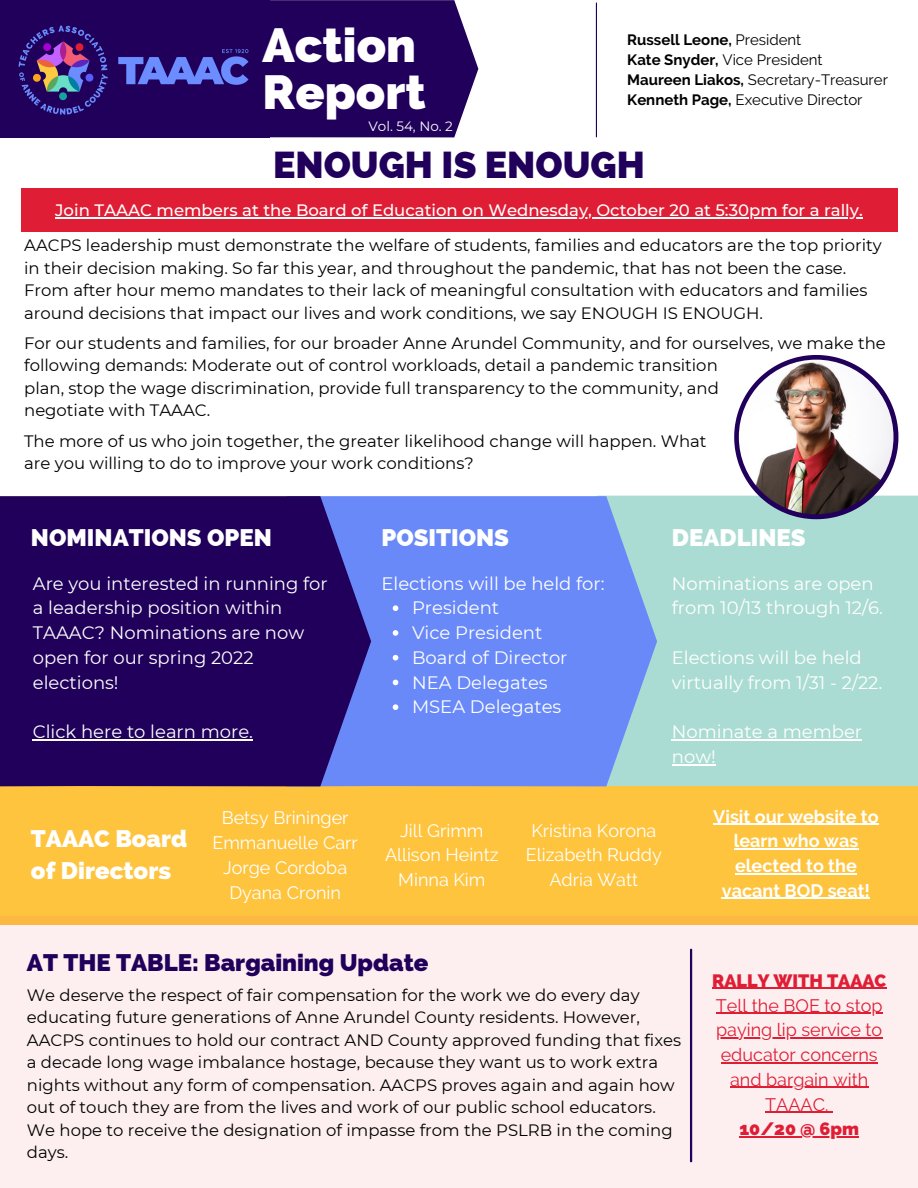
<style>
.page{position:relative;width:918px;height:1188px;background:#fff}
.page>*{position:absolute;margin:0;border:0;box-sizing:border-box;transform-origin:0 0}
.t1{font:800 48px "Raleway";color:#fff}
.t2{font:800 37.5px "Raleway";color:#20005b}
.t3{font:800 24px "Raleway";color:#fff}
.t4{font:800 24px "Raleway";color:#20005b}
.t5{font:18px/24.8px "Montserrat";color:#fff}
.t6{font:18px "Raleway";color:#fff}
.t7{font:18px/24.8px "Raleway";color:#df1e35;text-align:center}
.t8{font:700 18px/24.8px "Raleway";color:#fff;text-align:center}
.t9{font:800 18px "Raleway";color:#df1e35}
.t10{font:16.5px/22.5px "Montserrat";color:#000}
.t11{font:500 16.5px "Montserrat";color:#fff}
.t12{font:15px "Raleway";color:#000}
.t13{font:700 15px "Raleway";color:#000}
.t14{font:13.5px "Montserrat";color:#fff}
.s1{font-weight:400}
.s2{font-weight:700}
</style>
<div class="page">
<div style="left:657px;top:496px;width:261px;height:290px;background:#abdcd3"></div>
<svg style="left:734px;top:355px;width:164px;height:164px"></svg>
<img style="left:739px;top:360px;width:155px;height:154px;border-radius:50%">
<div style="left:0;top:786px;width:918px;height:139px;background:#fec43e"></div>
<hr style="left:596px;top:3px;width:1px;height:134px;background:#20005b">
<svg style="left:371px;top:496px;width:286px;height:290px;background:#6e90f5"></svg>
<svg style="left:0;top:496px;width:371px;height:290px;background:#250966"></svg>
<div style="left:270px;top:0;width:208px;height:137px;background:#20005b"></div>
<img style="left:0;top:0;width:270px;height:137px">
<div style="left:21px;top:188px;width:876px;height:44px;background:#df1e35"></div>
<hr style="left:55px;top:217px;width:808px;height:1px;background:#fff">
<hr style="left:33px;top:739px;width:220px;height:1px;background:#fff">
<svg style="left:393px;top:605px;width:5px;height:6px"></svg>
<svg style="left:393px;top:630px;width:5px;height:6px"></svg>
<svg style="left:393px;top:655px;width:5px;height:6px"></svg>
<svg style="left:393px;top:680px;width:5px;height:5px"></svg>
<svg style="left:393px;top:704px;width:5px;height:6px"></svg>
<hr style="left:672px;top:739px;width:190px;height:1px;background:#fff">
<hr style="left:672px;top:764px;width:44px;height:1px;background:#fff">
<hr style="left:713px;top:824px;width:166px;height:1px;background:#fff">
<hr style="left:734px;top:848px;width:124px;height:2px;background:#fff">
<hr style="left:735px;top:873px;width:122px;height:1px;background:#fff">
<hr style="left:722px;top:898px;width:148px;height:1px;background:#fff">
<div style="left:0;top:916px;width:918px;height:272px;background:#fdeff0"></div>
<hr style="left:690px;top:950px;width:2px;height:211px;background:#20005b">
<hr style="left:712px;top:988px;width:174px;height:1px;background:#df1e35">
<hr style="left:716px;top:1013px;width:167px;height:1px;background:#df1e35">
<hr style="left:716px;top:1037px;width:166px;height:2px;background:#df1e35">
<hr style="left:721px;top:1062px;width:157px;height:1px;background:#df1e35">
<hr style="left:730px;top:1087px;width:138px;height:1px;background:#df1e35">
<hr style="left:765px;top:1112px;width:64px;height:1px;background:#df1e35">
<hr style="left:739px;top:1136px;width:120px;height:2px;background:#df1e35">
<p class="t1" style="left:263px;top:17px;width:155px">Action</p>
<p class="t1" style="left:263px;top:64px;width:165px">Report</p>
<p class="t14" style="left:369px;top:118px;width:86px">Vol. 54, No. 2</p>
<p class="t13" style="left:627px;top:31px;width:176px">Russell Leone, <span class="s1">President</span></p>
<p class="t12" style="left:627px;top:51px;width:197px"><span class="s2">Kate Snyder,</span> Vice President</p>
<p class="t12" style="left:627px;top:71px;width:262px"><span class="s2">Maureen Liakos,</span> Secretary-Treasurer</p>
<p class="t12" style="left:627px;top:91px;width:237px"><span class="s2">Kenneth Page,</span> Executive Director</p>
<p class="t2" style="left:273px;top:143px;width:373px">ENOUGH IS ENOUGH</p>
<p class="t11" style="left:55px;top:200px;width:809px">Join TAAAC members at the Board of Education on Wednesday, October 20 at 5:30pm for a rally.</p>
<p class="t10" style="left:24px;top:234px;width:859px">AACPS leadership must demonstrate the welfare of students, families and educators are the top priority in their decision making. So far this year, and throughout the pandemic, that has not been the case.<br>From after hour memo mandates to their lack of meaningful consultation with educators and families around decisions that impact our lives and work conditions, we say ENOUGH IS ENOUGH.</p>
<p class="t10" style="left:24px;top:332px;width:863px">For our students and families, for our broader Anne Arundel Community, and for ourselves, we make the following demands: Moderate out of control workloads, detail a pandemic transition</p>
<p class="t10" style="left:24px;top:377px;width:696px">plan, stop the wage discrimination, provide full transparency to the community, and</p>
<p class="t10" style="left:24px;top:399px;width:187px">negotiate with TAAAC.</p>
<p class="t10" style="left:24px;top:430px;width:684px">The more of us who join together, the greater likelihood change will happen. What</p>
<p class="t10" style="left:24px;top:452px;width:451px">are you willing to do to improve your work conditions?</p>
<p class="t3" style="left:31px;top:524px;width:242px">NOMINATIONS OPEN</p>
<p class="t3" style="left:381px;top:524px;width:129px">POSITIONS</p>
<p class="t3" style="left:672px;top:524px;width:135px">DEADLINES</p>
<p class="t5" style="left:33px;top:571px;width:296px">Are you interested in running for a leadership position within<br>TAAAC? Nominations are now open for our spring 2022 elections!</p>
<p class="t5" style="left:33px;top:719px;width:222px">Click here to learn more.</p>
<p class="t5" style="left:381px;top:571px;width:225px">Elections will be held for:</p>
<p class="t5" style="left:672px;top:571px;width:213px">Nominations are open from 10/13 through 12/6.</p>
<p class="t5" style="left:672px;top:645px;width:212px">Elections will be held virtually from 1/31 - 2/22.</p>
<p class="t5" style="left:672px;top:719px;width:192px">Nominate a member now!</p>
<p class="t5" style="left:412px;top:596px;width:89px">President</p>
<p class="t5" style="left:412px;top:620px;width:132px">Vice President</p>
<p class="t5" style="left:412px;top:645px;width:157px">Board of Director</p>
<p class="t5" style="left:412px;top:670px;width:137px">NEA Delegates</p>
<p class="t5" style="left:412px;top:695px;width:151px">MSEA Delegates</p>
<p class="t3" style="left:31px;top:824px;width:158px">TAAAC Board</p>
<p class="t3" style="left:31px;top:857px;width:142px">of Directors</p>
<p class="t6" style="left:222px;top:807px;width:128px">Betsy Brininger</p>
<p class="t6" style="left:212px;top:832px;width:147px">Emmanuelle Carr</p>
<p class="t6" style="left:223px;top:857px;width:126px">Jorge Cordoba</p>
<p class="t6" style="left:229px;top:882px;width:113px">Dyana Cronin</p>
<p class="t6" style="left:400px;top:820px;width:85px">Jill Grimm</p>
<p class="t6" style="left:385px;top:844px;width:115px">Allison Heintz</p>
<p class="t6" style="left:398px;top:869px;width:89px">Minna Kim</p>
<p class="t6" style="left:531px;top:820px;width:127px">Kristina Korona</p>
<p class="t6" style="left:526px;top:844px;width:137px">Elizabeth Ruddy</p>
<p class="t6" style="left:549px;top:869px;width:90px">Adria Watt</p>
<p class="t4" style="left:27px;top:949px;width:403px">AT THE TABLE: Bargaining Update</p>
<p class="t10" style="left:27px;top:983px;width:656px">We deserve the respect of fair compensation for the work we do every day educating future generations of Anne Arundel County residents. However, AACPS continues to hold our contract AND County approved funding that fixes a decade long wage imbalance hostage, because they want us to work extra nights without any form of compensation. AACPS proves again and again how out of touch they are from the lives and work of our public school educators.</p>
<p class="t10" style="left:27px;top:1118px;width:647px">We hope to receive the designation of impasse from the PSLRB in the coming days.</p>
<p class="t8" style="left:713px;top:804px;width:167px">Visit our website to learn who was elected to the vacant BOD seat!</p>
<p class="t9" style="left:712px;top:970px;width:176px">RALLY WITH TAAAC</p>
<p class="t7" style="left:716px;top:993px;width:168px">Tell the BOE to stop paying lip service to educator concerns and bargain with<br>TAAAC.</p>
<p class="t9" style="left:739px;top:1118px;width:121px">10/20 @ 6pm</p>
</div>
